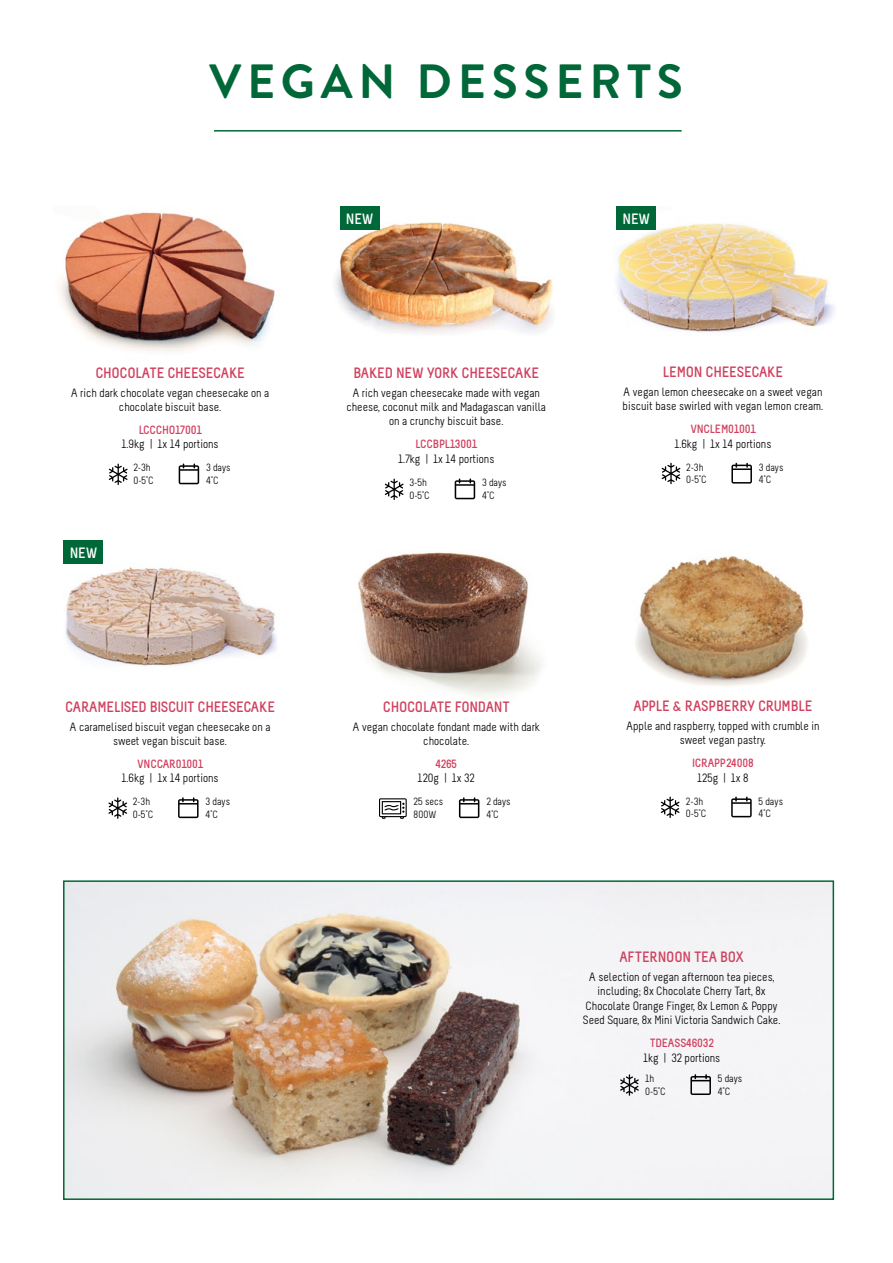
<style>
.page{position:relative;width:893px;height:1263px;background:#fff}
.page>*{position:absolute;margin:0;border:0;box-sizing:border-box;transform-origin:0 0}
.t1{font:700 48px "Brandon Grotesque";letter-spacing:.12em;color:#006838}
.t2{font:700 15px "Melbourne";color:#d0415f}
.t3{font:700 15px "Melbourne";color:#fff}
.t4{font:12px/14.4px "Melbourne";color:#000;text-align:center}
.t5{font:700 12px "Melbourne";color:#d0415f}
.t6{font:10.5px/12.6px "Melbourne";color:#000}
</style>
<div class="page">
<img style="left:66px;top:883px;width:765px;height:314px">
<div style="left:63px;top:880px;width:771px;height:320px;border:2px solid #006838"></div>
<img style="left:635px;top:556px;width:172px;height:130px">
<img style="left:358px;top:552px;width:184px;height:145px">
<img style="left:63px;top:540px;width:214px;height:126px">
<img style="left:59px;top:212px;width:216px;height:140px">
<img style="left:335px;top:206px;width:218px;height:128px">
<img style="left:616px;top:206px;width:218px;height:126px">
<svg style="left:179px;top:463px;width:20px;height:21px"></svg>
<svg style="left:455px;top:478px;width:20px;height:21px"></svg>
<svg style="left:731px;top:463px;width:21px;height:21px"></svg>
<svg style="left:178px;top:797px;width:21px;height:21px"></svg>
<svg style="left:731px;top:797px;width:21px;height:20px"></svg>
<div style="left:340px;top:206px;width:39px;height:24px;background:#006838"></div>
<div style="left:617px;top:206px;width:39px;height:24px;background:#006838"></div>
<div style="left:64px;top:540px;width:39px;height:24px;background:#006838"></div>
<svg style="left:459px;top:797px;width:20px;height:21px"></svg>
<svg style="left:690px;top:1074px;width:21px;height:21px"></svg>
<hr style="left:214px;top:130px;width:468px;height:2px;background:#006838">
<svg style="left:109px;top:464px;width:19px;height:21px"></svg>
<svg style="left:385px;top:479px;width:19px;height:21px"></svg>
<svg style="left:662px;top:463px;width:18px;height:21px"></svg>
<svg style="left:661px;top:797px;width:19px;height:21px"></svg>
<svg style="left:108px;top:797px;width:19px;height:22px"></svg>
<svg style="left:379px;top:798px;width:28px;height:21px"></svg>
<svg style="left:620px;top:1074px;width:19px;height:22px"></svg>
<h1 class="t1" style="left:209px;top:48px;width:475px">VEGAN DESSERTS</h1>
<p class="t2" style="left:95px;top:365px;width:151px">CHOCOLATE CHEESECAKE</p>
<p class="t4" style="left:71px;top:386px;width:200px">A rich dark chocolate vegan cheesecake on a chocolate biscuit base.</p>
<p class="t5" style="left:139px;top:424px;width:64px">LCCCHO17001</p>
<p class="t4" style="left:122px;top:437px;width:99px">1.9kg | 1x 14 portions</p>
<p class="t3" style="left:70px;top:544px;width:29px">NEW</p>
<p class="t6" style="left:133px;top:462px;width:22px">2-3h<br>0-5°C</p>
<p class="t6" style="left:206px;top:462px;width:26px">3 days<br>4°C</p>
<p class="t2" style="left:65px;top:699px;width:211px">CARAMELISED BISCUIT CHEESECAKE</p>
<p class="t4" style="left:70px;top:719px;width:202px">A caramelised biscuit vegan cheesecake on a sweet vegan biscuit base.</p>
<p class="t5" style="left:137px;top:757px;width:67px">VNCCAR01001</p>
<p class="t4" style="left:122px;top:771px;width:99px">1.6kg | 1x 14 portions</p>
<p class="t6" style="left:133px;top:795px;width:22px">2-3h<br>0-5°C</p>
<p class="t6" style="left:205px;top:795px;width:26px">3 days<br>4°C</p>
<p class="t3" style="left:346px;top:211px;width:29px">NEW</p>
<p class="t3" style="left:623px;top:211px;width:29px">NEW</p>
<p class="t2" style="left:353px;top:365px;width:187px">BAKED NEW YORK CHEESECAKE</p>
<p class="t4" style="left:346px;top:386px;width:201px">A rich vegan cheesecake made with vegan cheese, coconut milk and Madagascan vanilla on a crunchy biscuit base.</p>
<p class="t5" style="left:416px;top:438px;width:63px">LCCBPL13001</p>
<p class="t4" style="left:398px;top:452px;width:98px">1.7kg | 1x 14 portions</p>
<p class="t6" style="left:409px;top:477px;width:22px">3-5h<br>0-5°C</p>
<p class="t6" style="left:482px;top:477px;width:26px">3 days<br>4°C</p>
<p class="t2" style="left:663px;top:364px;width:122px">LEMON CHEESECAKE</p>
<p class="t4" style="left:623px;top:385px;width:202px;text-align:left">A vegan lemon cheesecake on a sweet vegan biscuit base swirled with vegan lemon cream.</p>
<p class="t5" style="left:690px;top:423px;width:67px">VNCLEM01001</p>
<p class="t4" style="left:674px;top:436px;width:99px">1.6kg | 1x 14 portions</p>
<p class="t6" style="left:686px;top:461px;width:22px">2-3h<br>0-5°C</p>
<p class="t6" style="left:759px;top:461px;width:26px">3 days<br>4°C</p>
<p class="t2" style="left:383px;top:699px;width:128px">CHOCOLATE FONDANT</p>
<p class="t4" style="left:352px;top:719px;width:189px">A vegan chocolate fondant made with dark chocolate.</p>
<p class="t5" style="left:435px;top:757px;width:23px">4265</p>
<p class="t4" style="left:418px;top:771px;width:59px">120g | 1x 32</p>
<p class="t6" style="left:414px;top:795px;width:31px">25 secs<br>800W</p>
<p class="t6" style="left:486px;top:795px;width:26px">2 days<br>4°C</p>
<p class="t2" style="left:633px;top:698px;width:181px">APPLE &amp; RASPBERRY CRUMBLE</p>
<p class="t4" style="left:626px;top:719px;width:195px">Apple and raspberry, topped with crumble in sweet vegan pastry.</p>
<p class="t5" style="left:692px;top:757px;width:63px">ICRAPP24008</p>
<p class="t4" style="left:697px;top:770px;width:53px">125g | 1x 8</p>
<p class="t6" style="left:686px;top:795px;width:22px">2-3h<br>0-5°C</p>
<p class="t6" style="left:759px;top:795px;width:26px">5 days<br>4°C</p>
<p class="t2" style="left:619px;top:949px;width:126px">AFTERNOON TEA BOX</p>
<p class="t4" style="left:583px;top:970px;width:199px">A selection of vegan afternoon tea pieces, including; 8x Chocolate Cherry Tart, 8x Chocolate Orange Finger, 8x Lemon &amp; Poppy Seed Square, 8x Mini Victoria Sandwich Cake.</p>
<p class="t5" style="left:650px;top:1037px;width:65px">TDEASS46032</p>
<p class="t4" style="left:643px;top:1050px;width:79px">1kg | 32 portions</p>
<p class="t6" style="left:645px;top:1072px;width:22px">1h<br>0-5°C</p>
<p class="t6" style="left:718px;top:1072px;width:26px">5 days<br>4°C</p>
</div>
